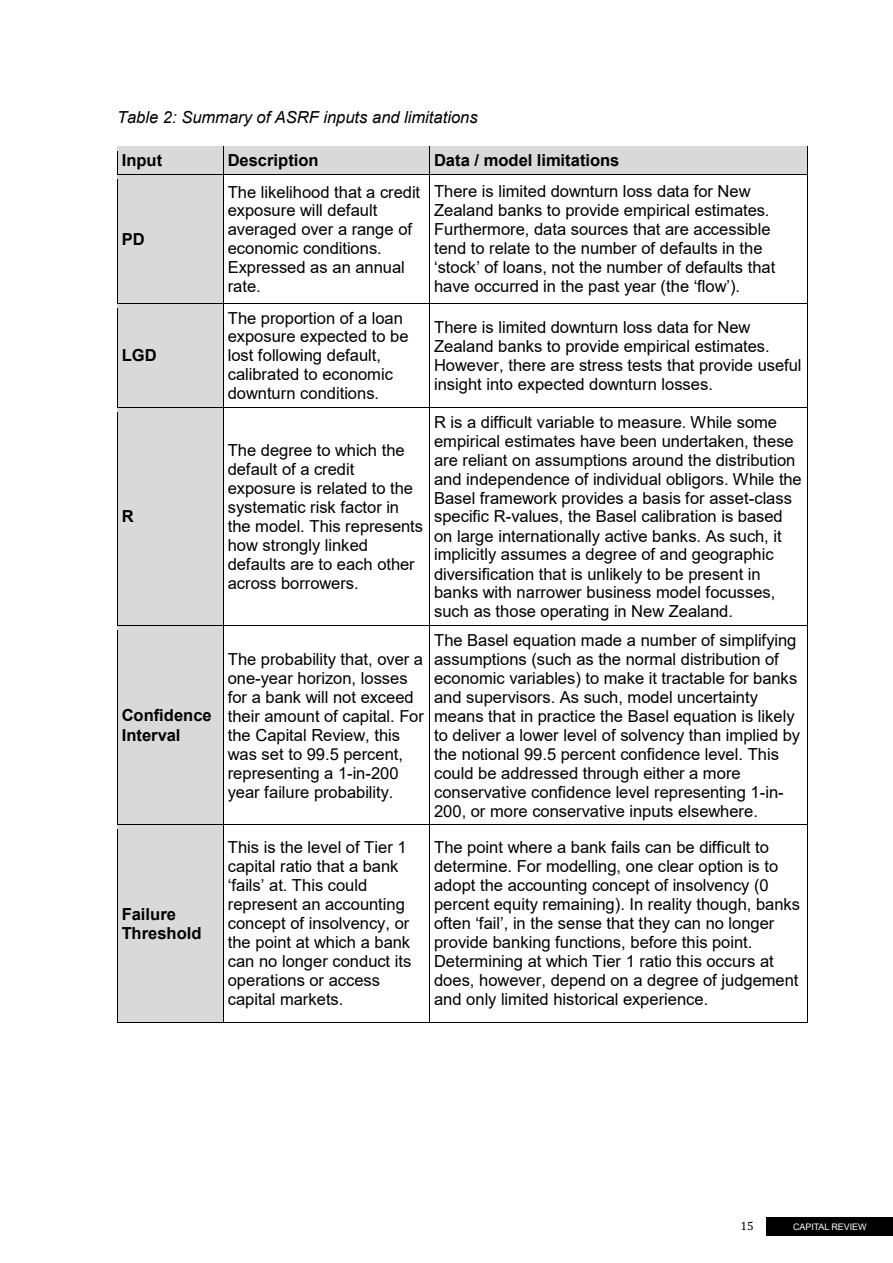
<style>
.page{position:relative;width:893px;height:1263px;background:#fff}
.page>*{position:absolute;margin:0;border:0;box-sizing:border-box;transform-origin:0 0}
.t1{font:16.5px/18.9px "Arial";color:#000}
.t2{font:700 16.5px/19px "Arial";color:#000}
.t3{font:italic 16.5px "Arial";color:#000}
.t4{font:12px "Cambria Math";color:#000}
.t5{font:9px "Arial";letter-spacing:-.005em;color:#fff}
</style>
<div class="page">
<div style="left:767px;top:1218px;width:126px;height:18px;background:#000"></div>
<div style="left:118px;top:147px;width:105px;height:27px;background:#d9d9d9"></div>
<div style="left:224px;top:147px;width:205px;height:27px;background:#d9d9d9"></div>
<div style="left:434px;top:151px;width:369px;height:19px;background:#d9d9d9"></div>
<hr style="left:118px;top:146px;width:105px;height:1px;background:#000">
<hr style="left:224px;top:146px;width:205px;height:1px;background:#000">
<hr style="left:430px;top:146px;width:377px;height:1px;background:#000">
<hr style="left:430px;top:147px;width:377px;height:4px;background:#d9d9d9">
<hr style="left:430px;top:170px;width:377px;height:4px;background:#d9d9d9">
<div style="left:118px;top:175px;width:105px;height:128px;background:#d9d9d9"></div>
<svg style="left:117px;top:146px;width:1px;height:33px"></svg>
<hr style="left:118px;top:174px;width:105px;height:1px;background:#000">
<svg style="left:223px;top:146px;width:1px;height:33px"></svg>
<hr style="left:224px;top:174px;width:205px;height:1px;background:#000">
<svg style="left:429px;top:146px;width:1px;height:33px"></svg>
<hr style="left:430px;top:174px;width:377px;height:1px;background:#000">
<svg style="left:807px;top:146px;width:1px;height:33px"></svg>
<hr style="left:117px;top:179px;width:1px;height:124px;background:#000">
<hr style="left:223px;top:179px;width:1px;height:124px;background:#000">
<hr style="left:429px;top:179px;width:1px;height:124px;background:#000">
<hr style="left:807px;top:179px;width:1px;height:124px;background:#000">
<div style="left:118px;top:304px;width:105px;height:103px;background:#d9d9d9"></div>
<hr style="left:118px;top:303px;width:105px;height:1px;background:#000">
<hr style="left:224px;top:303px;width:205px;height:1px;background:#000">
<hr style="left:430px;top:303px;width:377px;height:1px;background:#000">
<hr style="left:117px;top:308px;width:1px;height:99px;background:#000">
<hr style="left:223px;top:308px;width:1px;height:99px;background:#000">
<hr style="left:429px;top:308px;width:1px;height:99px;background:#000">
<hr style="left:807px;top:308px;width:1px;height:99px;background:#000">
<div style="left:118px;top:408px;width:105px;height:217px;background:#d9d9d9"></div>
<hr style="left:118px;top:407px;width:105px;height:1px;background:#000">
<hr style="left:224px;top:407px;width:205px;height:1px;background:#000">
<hr style="left:430px;top:407px;width:377px;height:1px;background:#000">
<hr style="left:117px;top:412px;width:1px;height:213px;background:#000">
<hr style="left:223px;top:412px;width:1px;height:213px;background:#000">
<hr style="left:429px;top:412px;width:1px;height:213px;background:#000">
<hr style="left:807px;top:412px;width:1px;height:213px;background:#000">
<div style="left:118px;top:626px;width:105px;height:199px;background:#d9d9d9"></div>
<hr style="left:118px;top:625px;width:105px;height:1px;background:#000">
<hr style="left:224px;top:625px;width:205px;height:1px;background:#000">
<hr style="left:430px;top:625px;width:377px;height:1px;background:#000">
<hr style="left:117px;top:630px;width:1px;height:194px;background:#000">
<hr style="left:223px;top:630px;width:1px;height:194px;background:#000">
<hr style="left:429px;top:630px;width:1px;height:194px;background:#000">
<hr style="left:807px;top:630px;width:1px;height:194px;background:#000">
<div style="left:118px;top:825px;width:105px;height:197px;background:#d9d9d9"></div>
<hr style="left:118px;top:824px;width:105px;height:1px;background:#000">
<hr style="left:224px;top:824px;width:205px;height:1px;background:#000">
<hr style="left:430px;top:824px;width:377px;height:1px;background:#000">
<hr style="left:117px;top:829px;width:1px;height:193px;background:#000">
<hr style="left:118px;top:1022px;width:105px;height:1px;background:#000">
<hr style="left:223px;top:829px;width:1px;height:193px;background:#000">
<hr style="left:224px;top:1022px;width:205px;height:1px;background:#000">
<hr style="left:429px;top:829px;width:1px;height:193px;background:#000">
<hr style="left:430px;top:1022px;width:377px;height:1px;background:#000">
<hr style="left:807px;top:829px;width:1px;height:193px;background:#000">
<p class="t3" style="left:117px;top:107px;width:362px">Table 2: Summary of ASRF inputs and limitations</p>
<p class="t2" style="left:122px;top:151px;width:42px">Input</p>
<p class="t2" style="left:228px;top:151px;width:92px">Description</p>
<p class="t2" style="left:434px;top:151px;width:187px">Data / model limitations</p>
<p class="t2" style="left:122px;top:230px;width:24px">PD</p>
<p class="t2" style="left:122px;top:346px;width:36px">LGD</p>
<p class="t2" style="left:122px;top:507px;width:13px">R</p>
<p class="t2" style="left:122px;top:706px;width:91px">Confidence<br>Interval</p>
<p class="t2" style="left:122px;top:904px;width:81px">Failure<br>Threshold</p>
<p class="t1" style="left:228px;top:182px;width:194px">The likelihood that a credit exposure will default averaged over a range of economic conditions.<br>Expressed as an annual rate.</p>
<p class="t1" style="left:434px;top:182px;width:343px">There is limited downturn loss data for New Zealand banks to provide empirical estimates.<br>Furthermore, data sources that are accessible tend to relate to the number of defaults in the ‘stock’ of loans, not the number of defaults that have occurred in the past year (the ‘flow’).</p>
<p class="t1" style="left:228px;top:308px;width:182px">The proportion of a loan exposure expected to be lost following default, calibrated to economic downturn conditions.</p>
<p class="t1" style="left:434px;top:317px;width:369px">There is limited downturn loss data for New Zealand banks to provide empirical estimates.<br>However, there are stress tests that provide useful insight into expected downturn losses.</p>
<p class="t1" style="left:228px;top:441px;width:197px">The degree to which the default of a credit exposure is related to the systematic risk factor in the model. This represents how strongly linked defaults are to each other across borrowers.</p>
<p class="t1" style="left:228px;top:649px;width:198px">The probability that, over a one-year horizon, losses for a bank will not exceed their amount of capital. For the Capital Review, this was set to 99.5 percent, representing a 1-in-200 year failure probability.</p>
<p class="t1" style="left:434px;top:412px;width:369px">R is a difficult variable to measure. While some empirical estimates have been undertaken, these are reliant on assumptions around the distribution and independence of individual obligors. While the Basel framework provides a basis for asset-class specific R-values, the Basel calibration is based on large internationally active banks. As such, it implicitly assumes a degree of and geographic diversification that is unlikely to be present in banks with narrower business model focusses, such as those operating in New Zealand.</p>
<p class="t1" style="left:434px;top:630px;width:367px">The Basel equation made a number of simplifying assumptions (such as the normal distribution of economic variables) to make it tractable for banks and supervisors. As such, model uncertainty means that in practice the Basel equation is likely to deliver a lower level of solvency than implied by the notional 99.5 percent confidence level. This could be addressed through either a more conservative confidence level representing 1-in-200, or more conservative inputs elsewhere.</p>
<p class="t1" style="left:228px;top:838px;width:185px">This is the level of Tier 1 capital ratio that a bank ‘fails’ at. This could represent an accounting concept of insolvency, or the point at which a bank can no longer conduct its operations or access capital markets.</p>
<p class="t1" style="left:434px;top:838px;width:367px">The point where a bank fails can be difficult to determine. For modelling, one clear option is to adopt the accounting concept of insolvency (0 percent equity remaining). In reality though, banks often ‘fail’, in the sense that they can no longer provide banking functions, before this point.<br>Determining at which Tier 1 ratio this occurs at does, however, depend on a degree of judgement and only limited historical experience.</p>
<p class="t4" style="left:741px;top:1219px;width:15px">15</p>
<p class="t5" style="left:793px;top:1221px;width:75px">CAPITAL REVIEW</p>
</div>
